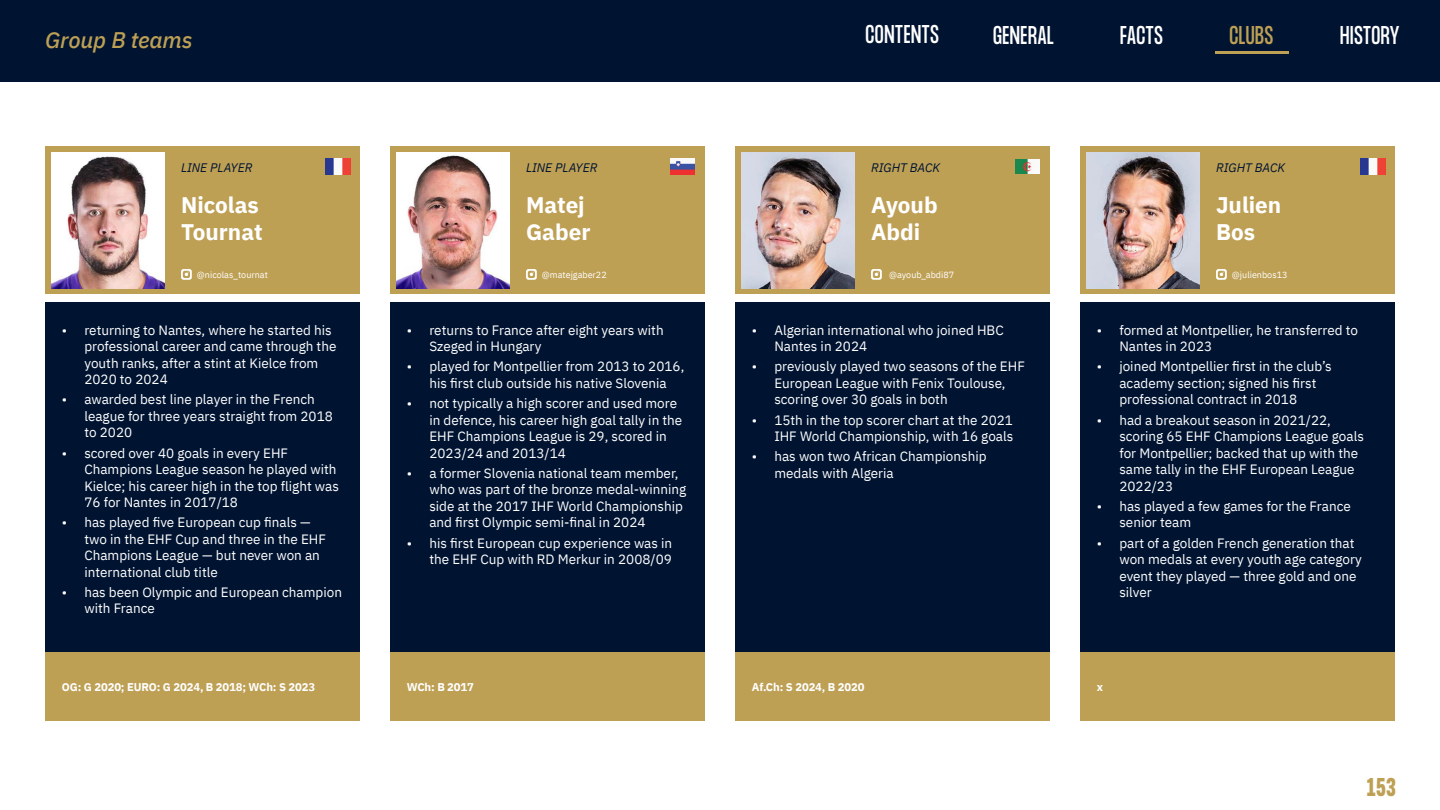
<style>
.page{position:relative;width:1440px;height:810px;background:#fff}
.page>*{position:absolute;margin:0;border:0;box-sizing:border-box;transform-origin:0 0}
.t1{font:700 22.5px/27px "IBM Plex Sans";color:#fff}
.t2{font:22.5px "Formula Condensed";letter-spacing:.015em;color:#fff}
.t3{font:italic 500 22.5px "IBM Plex Sans";letter-spacing:-.005em;color:#bea055}
.t4{font:22.5px "Formula Condensed";letter-spacing:.02em;color:#bea055}
.t5{font:700 22.5px "Formula Condensed";color:#bea055}
.t6{font:13.5px/16.5px "IBM Plex Sans";color:#fff}
.t7{font:italic 12.38px "IBM Plex Sans";color:#001432}
.t8{font:700 11.25px "IBM Plex Sans";letter-spacing:-.01em;color:#fff}
.t9{font:9px "IBM Plex Sans";color:#fff}
</style>
<div class="page">
<div style="left:0;top:0;width:1440px;height:82px;background:#001432"></div>
<hr style="left:1215px;top:52px;width:74px;height:2px;background:#bea055">
<div style="left:45px;top:302px;width:315px;height:419px;background:#001432"></div>
<div style="left:45px;top:147px;width:315px;height:147px;background:#bea055"></div>
<div style="left:45px;top:652px;width:315px;height:69px;background:#bea055"></div>
<img style="left:51px;top:153px;width:114px;height:135px">
<svg style="left:181px;top:269px;width:11px;height:11px"></svg>
<div style="left:390px;top:302px;width:315px;height:419px;background:#001432"></div>
<div style="left:390px;top:147px;width:315px;height:147px;background:#bea055"></div>
<div style="left:390px;top:652px;width:315px;height:69px;background:#bea055"></div>
<img style="left:396px;top:153px;width:114px;height:135px">
<svg style="left:526px;top:269px;width:11px;height:11px"></svg>
<div style="left:735px;top:302px;width:315px;height:419px;background:#001432"></div>
<div style="left:735px;top:147px;width:315px;height:147px;background:#bea055"></div>
<div style="left:735px;top:652px;width:315px;height:69px;background:#bea055"></div>
<img style="left:741px;top:153px;width:114px;height:135px">
<svg style="left:871px;top:269px;width:11px;height:11px"></svg>
<div style="left:1080px;top:302px;width:315px;height:419px;background:#001432"></div>
<div style="left:1080px;top:147px;width:315px;height:147px;background:#bea055"></div>
<div style="left:1080px;top:652px;width:315px;height:69px;background:#bea055"></div>
<img style="left:1086px;top:153px;width:114px;height:135px">
<svg style="left:1216px;top:269px;width:11px;height:11px"></svg>
<img style="left:326px;top:158px;width:24px;height:16px">
<img style="left:671px;top:158px;width:24px;height:16px">
<img style="left:1016px;top:159px;width:23px;height:14px">
<img style="left:1361px;top:158px;width:24px;height:16px">
<h1 class="t3" style="left:45px;top:22px;width:149px">Group B teams</h1>
<h1 class="t2" style="left:865px;top:21px;width:75px">CONTENTS</h1>
<h1 class="t2" style="left:993px;top:21px;width:62px">GENERAL</h1>
<h1 class="t2" style="left:1120px;top:21px;width:44px">FACTS</h1>
<h1 class="t4" style="left:1229px;top:21px;width:46px">CLUBS</h1>
<h1 class="t2" style="left:1340px;top:22px;width:61px">HISTORY</h1>
<p class="t7" style="left:181px;top:158px;width:73px">LINE PLAYER</p>
<p class="t7" style="left:526px;top:158px;width:73px">LINE PLAYER</p>
<p class="t7" style="left:871px;top:158px;width:71px">RIGHT BACK</p>
<p class="t7" style="left:1216px;top:158px;width:71px">RIGHT BACK</p>
<h1 class="t1" style="left:181px;top:190px;width:83px">Nicolas<br>Tournat</h1>
<h1 class="t1" style="left:526px;top:190px;width:66px">Matej<br>Gaber</h1>
<h1 class="t1" style="left:871px;top:190px;width:68px">Ayoub<br>Abdi</h1>
<h1 class="t1" style="left:1216px;top:190px;width:67px">Julien<br>Bos</h1>
<p class="t9" style="left:197px;top:267px;width:72px">@nicolas_tournat</p>
<p class="t9" style="left:542px;top:267px;width:66px">@matejgaber22</p>
<p class="t9" style="left:889px;top:267px;width:67px">@ayoub_abdi87</p>
<p class="t9" style="left:1232px;top:267px;width:57px">@julienbos13</p>
<p class="t6" style="left:84px;top:320px;width:254px;text-indent:-23px">• returning to Nantes, where he started his professional career and came through the youth ranks, after a stint at Kielce from 2020 to 2024</p>
<p class="t6" style="left:84px;top:390px;width:250px;text-indent:-23px">• awarded best line player in the French league for three years straight from 2018 to 2020</p>
<p class="t6" style="left:84px;top:443px;width:256px;text-indent:-23px">• scored over 40 goals in every EHF Champions League season he played with Kielce; his career high in the top flight was 76 for Nantes in 2017/18</p>
<p class="t6" style="left:84px;top:513px;width:243px;text-indent:-23px">• has played five European cup finals — two in the EHF Cup and three in the EHF Champions League — but never won an international club title</p>
<p class="t6" style="left:84px;top:583px;width:259px;text-indent:-23px">• has been Olympic and European champion with France</p>
<p class="t6" style="left:429px;top:320px;width:236px;text-indent:-23px">• returns to France after eight years with<br>Szeged in Hungary</p>
<p class="t6" style="left:407px;top:357px;width:279px;text-align:center">• played for Montpellier from 2013 to 2016, his first club outside his native Slovenia</p>
<p class="t6" style="left:429px;top:394px;width:254px;text-indent:-23px">• not typically a high scorer and used more in defence, his career high goal tally in the EHF Champions League is 29, scored in 2023/24 and 2013/14</p>
<p class="t6" style="left:429px;top:464px;width:259px;text-indent:-23px">• a former Slovenia national team member, who was part of the bronze medal-winning side at the 2017 IHF World Championship and first Olympic semi-final in 2024</p>
<p class="t6" style="left:407px;top:533px;width:267px;text-align:right">• his first European cup experience was in the EHF Cup with RD Merkur in 2008/09</p>
<p class="t6" style="left:774px;top:320px;width:231px;text-indent:-23px">• Algerian international who joined HBC<br>Nantes in 2024</p>
<p class="t6" style="left:774px;top:357px;width:252px;text-indent:-23px">• previously played two seasons of the EHF<br>European League with Fenix Toulouse, scoring over 30 goals in both</p>
<p class="t6" style="left:752px;top:410px;width:263px;text-align:right">• 15th in the top scorer chart at the 2021<br>IHF World Championship, with 16 goals</p>
<p class="t6" style="left:774px;top:447px;width:214px;text-indent:-23px">• has won two African Championship medals with Algeria</p>
<p class="t6" style="left:1119px;top:320px;width:240px;text-indent:-23px">• formed at Montpellier, he transferred to<br>Nantes in 2023</p>
<p class="t6" style="left:1119px;top:357px;width:214px;text-indent:-23px">• joined Montpellier first in the club’s academy section; signed his first professional contract in 2018</p>
<p class="t6" style="left:1119px;top:410px;width:246px;text-indent:-23px">• had a breakout season in 2021/22, scoring 65 EHF Champions League goals for Montpellier; backed that up with the same tally in the EHF European League<br>2022/23</p>
<p class="t6" style="left:1119px;top:497px;width:233px;text-indent:-23px">• has played a few games for the France senior team</p>
<p class="t6" style="left:1119px;top:533px;width:244px;text-indent:-23px">• part of a golden French generation that won medals at every youth age category event they played — three gold and one silver</p>
<p class="t8" style="left:62px;top:678px;width:255px">OG: G 2020; EURO: G 2024, B 2018; WCh: S 2023</p>
<p class="t8" style="left:407px;top:678px;width:69px">WCh: B 2017</p>
<p class="t8" style="left:752px;top:678px;width:114px">Af.Ch: S 2024, B 2020</p>
<p class="t8" style="left:1097px;top:678px;width:8px">x</p>
<h1 class="t5" style="left:1367px;top:774px;width:30px">153</h1>
</div>
